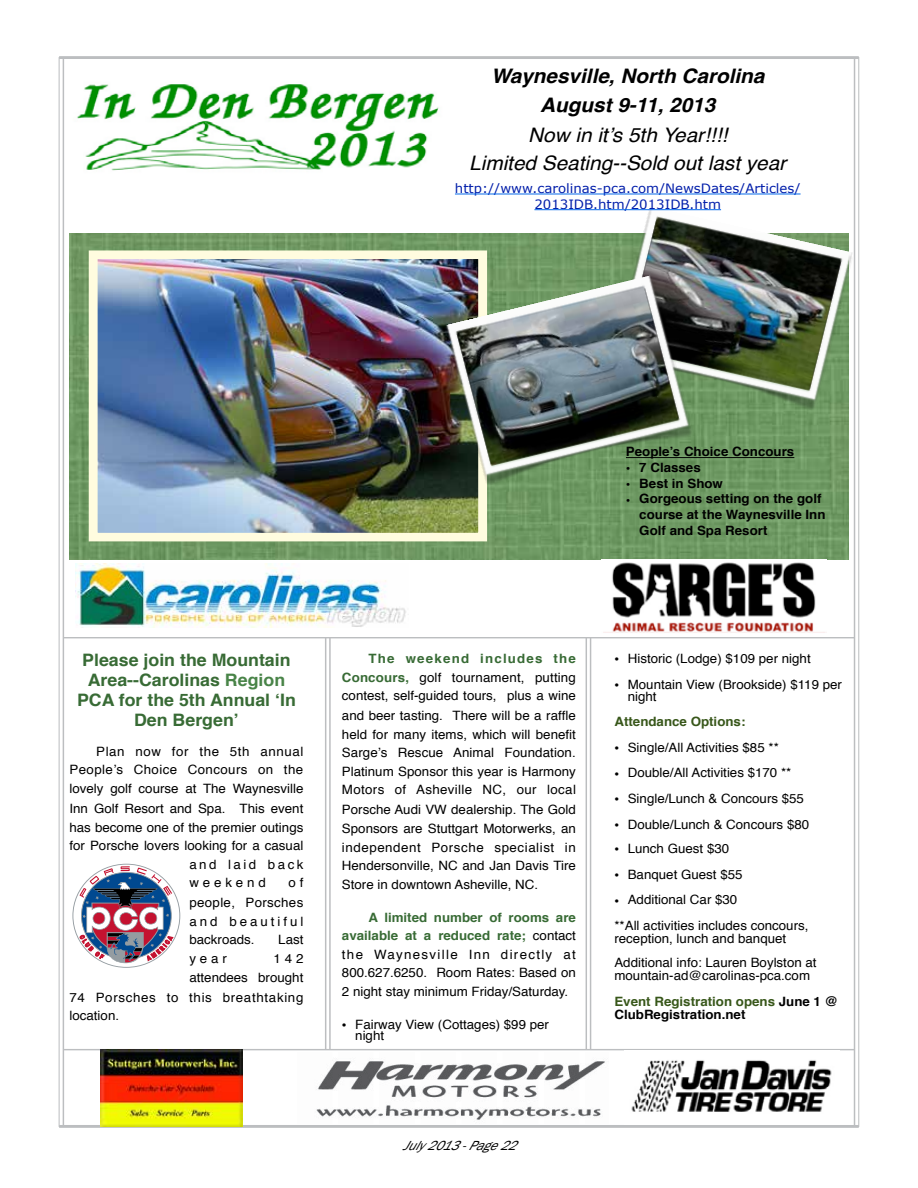
<style>
.page{position:relative;width:918px;height:1188px;background:#fff}
.page>*{position:absolute;margin:0;border:0;box-sizing:border-box;transform-origin:0 0}
.t1{font:italic 19.95px/28.7px "Helvetica";color:#000;text-align:center;scale:1.04 1}
.t2{font:italic 700 19.95px/28.7px "Helvetica";color:#000;text-align:center;scale:1.04 1}
.t3{font:700 17.1px/20px "Helvetica";color:#386b35;text-align:center;scale:1.04 1}
.t4{font:italic 13.5px "Franklin Gothic";color:#000}
.t5{font:12.9px/18.6px "Helvetica";color:#000;text-align:justify;scale:1.04 1}
.t6{font:700 12.9px/15.8px "Helvetica";color:#000;scale:1.04 1}
.t7{font:12.9px/15.8px "Verdana";color:#021eaa;text-align:center;scale:1.04 1}
.t8{font:12.9px/18.6px "Helvetica";letter-spacing:.05em;color:#000;scale:1.04 1}
.t9{font:12.9px/18.6px "Helvetica";letter-spacing:.22em;color:#000;scale:1.04 1}
.t10{font:700 12.9px "Helvetica";color:#38571a;scale:1.04 1}
.t11{font:12.9px/20px "Helvetica";letter-spacing:.025em;color:#000;text-align:right;scale:1.04 1}
.t12{font:12.9px "Helvetica";letter-spacing:.185em;color:#000;scale:1.04 1}
.t13{font:12.9px "Helvetica";letter-spacing:.29em;color:#000;scale:1.04 1}
.s1{color:#498448}
.s2{font-weight:700;color:#386b35}
.s3{font-family:"Baskerville"}
.s4{font-weight:700;color:#38571a}
.s5{font-weight:700}
</style>
<div class="page">
<hr style="left:329px;top:638px;width:2px;height:488px;background:#bcbec0">
<hr style="left:325px;top:638px;width:1px;height:488px;background:#bcbec0">
<hr style="left:590px;top:638px;width:1px;height:488px;background:#bcbec0">
<hr style="left:586px;top:638px;width:1px;height:488px;background:#bcbec0">
<div style="left:64px;top:1049px;width:790px;height:77px;background:#fff"></div>
<hr style="left:59px;top:1125px;width:800px;height:3px;background:#bcbec0">
<hr style="left:63px;top:58px;width:1px;height:1068px;background:#bcbec0">
<hr style="left:854px;top:58px;width:1px;height:1068px;background:#bcbec0">
<hr style="left:59px;top:56px;width:800px;height:3px;background:#bcbec0">
<hr style="left:63px;top:637px;width:792px;height:1px;background:#bcbec0">
<img style="left:69px;top:233px;width:780px;height:326px">
<img style="left:99px;top:260px;width:378px;height:271px">
<div style="left:89px;top:250px;width:398px;height:291px;border:9px solid #fffcdf"></div>
<img style="left:611px;top:206px;width:243px;height:205px">
<hr style="left:626px;top:457px;width:168px;height:1px;background:#000">
<svg style="left:72px;top:864px;width:108px;height:104px"></svg>
<hr style="left:63px;top:1049px;width:792px;height:1px;background:#bcbec0">
<img style="left:445px;top:275px;width:250px;height:211px">
<img style="left:77px;top:84px;width:362px;height:87px">
<hr style="left:455px;top:194px;width:346px;height:1px;background:#0067ea">
<hr style="left:534px;top:209px;width:187px;height:1px;background:#0067ea">
<img style="left:316px;top:1061px;width:289px;height:59px">
<img style="left:101px;top:1049px;width:142px;height:77px">
<img style="left:75px;top:563px;width:331px;height:65px">
<img style="left:631px;top:1060px;width:201px;height:52px">
<img style="left:603px;top:562px;width:222px;height:71px">
<h1 class="t2" style="left:491px;top:62px;width:264px">Waynesville, North Carolina<br>August 9-11, 2013</h1>
<h1 class="t1" style="left:469px;top:121px;width:306px">Now in it’s 5th Year!!!!<br>Limited Seating--Sold out last year</h1>
<p class="t7" style="left:455px;top:181px;width:334px">http://www.carolinas-pca.com/NewsDates/Articles/<br>2013IDB.htm/2013IDB.htm</p>
<p class="t6" style="left:626px;top:444px;width:163px">People’s Choice Concours</p>
<p class="t6" style="left:626px;top:460px;width:73px">• 7 Classes</p>
<p class="t6" style="left:626px;top:475px;width:95px">• Best in Show</p>
<p class="t6" style="left:639px;top:491px;width:181px;text-indent:-13px">• Gorgeous setting on the golf course at the Waynesville Inn<br>Golf and Spa Resort</p>
<h2 class="t3" style="left:77px;top:650px;width:212px">Please join the Mountain<br>Area--Carolinas <span class="s1">Region<br></span>PCA for the 5th Annual ‘In<br>Den Bergen’</h2>
<p class="t5" style="left:69px;top:742px;width:227px;text-indent:27px">Plan now for the 5th annual People’s Choice Concours on the lovely golf course at The Waynesville</p>
<p class="t5" style="left:69px;top:800px;width:226px">Inn Golf Resort and Spa. This event</p>
<p class="t5" style="left:69px;top:818px;width:226px">has become one of the premier outings</p>
<p class="t5" style="left:69px;top:837px;width:226px">for Porsche lovers looking for a casual</p>
<p class="t12" style="left:189px;top:854px;width:111px">and laid back</p>
<p class="t13" style="left:189px;top:873px;width:75px">weekend</p>
<p class="t11" style="left:189px;top:873px;width:111px">o f<br>people, Porsches</p>
<p class="t9" style="left:189px;top:912px;width:111px">and beautiful backroads.</p>
<p class="t5" style="left:278px;top:931px;width:26px">Last</p>
<p class="t5" style="left:189px;top:950px;width:111px;text-align:right">142<br>attendees brought</p>
<p class="t8" style="left:69px;top:988px;width:227px">74 Porsches to this breathtaking location.</p>
<p class="t5" style="left:189px;top:950px;width:38px">year</p>
<p class="t5" style="left:342px;top:650px;width:227px;text-indent:27px"><span class="s2">The weekend includes the Concours,</span> golf tournament, putting contest, self-guided tours, plus a wine</p>
<p class="t5" style="left:342px;top:707px;width:227px">and beer tasting. There will be a raffle held for many items, which will benefit Sarge’s Rescue Animal Foundation.<br>Platinum Sponsor this year is Harmony Motors of Asheville NC, our local</p>
<p class="t5" style="left:342px;top:801px;width:226px">Porsche Audi VW dealership. The Gold Sponsors are Stuttgart Motorwerks, an independent Porsche specialist in Hendersonville, NC and Jan Davis Tire Store in downtown Asheville, NC.</p>
<p class="t5" style="left:342px;top:908px;width:226px;text-indent:27px"><span class="s2">A limited number of rooms are available at a reduced rate;</span> contact the Waynesville Inn directly at 800.627.6250. Room Rates: Based on 2 night stay minimum Friday/Saturday.</p>
<p class="t5" style="left:355px;top:1019px;width:188px;line-height:11.4px;text-indent:-13px"><span class="s3">•</span> Fairway View (Cottages) $99 per night</p>
<p class="t5" style="left:614px;top:649px;width:190px"><span class="s3">•</span> Historic (Lodge) $109 per night</p>
<p class="t5" style="left:628px;top:678px;width:208px;line-height:12.9px;text-indent:-13px"><span class="s3">•</span> Mountain View (Brookside) $119 per night</p>
<p class="t10" style="left:614px;top:711px;width:128px">Attendance Options:</p>
<p class="t5" style="left:614px;top:738px;width:160px"><span class="s3">•</span> Single/All Activities $85 **</p>
<p class="t5" style="left:614px;top:764px;width:172px"><span class="s3">•</span> Double/All Activities $170 **</p>
<p class="t5" style="left:614px;top:790px;width:184px"><span class="s3">•</span> Single/Lunch &amp; Concours $55</p>
<p class="t5" style="left:614px;top:815px;width:189px"><span class="s3">•</span> Double/Lunch &amp; Concours $80</p>
<p class="t5" style="left:614px;top:840px;width:112px"><span class="s3">•</span> Lunch Guest $30</p>
<p class="t5" style="left:614px;top:865px;width:125px"><span class="s3">•</span> Banquet Guest $55</p>
<p class="t5" style="left:614px;top:887px;width:188px;line-height:25.7px"><span class="s3">•</span> Additional Car $30<br>**All activities includes concours,</p>
<p class="t5" style="left:614px;top:927px;width:196px;line-height:24.3px">reception, lunch and banquet<br>Additional info: Lauren Boylston at</p>
<p class="t5" style="left:614px;top:963px;width:216px;line-height:25.7px">mountain-ad@carolinas-pca.com<br><span class="s4">Event Registration opens</span> <span class="s5">June 1 @</span></p>
<p class="t6" style="left:614px;top:1006px;width:128px">ClubRegistration.net</p>
<p class="t4" style="left:402px;top:1137px;width:125px">July2013-Page22</p>
</div>
